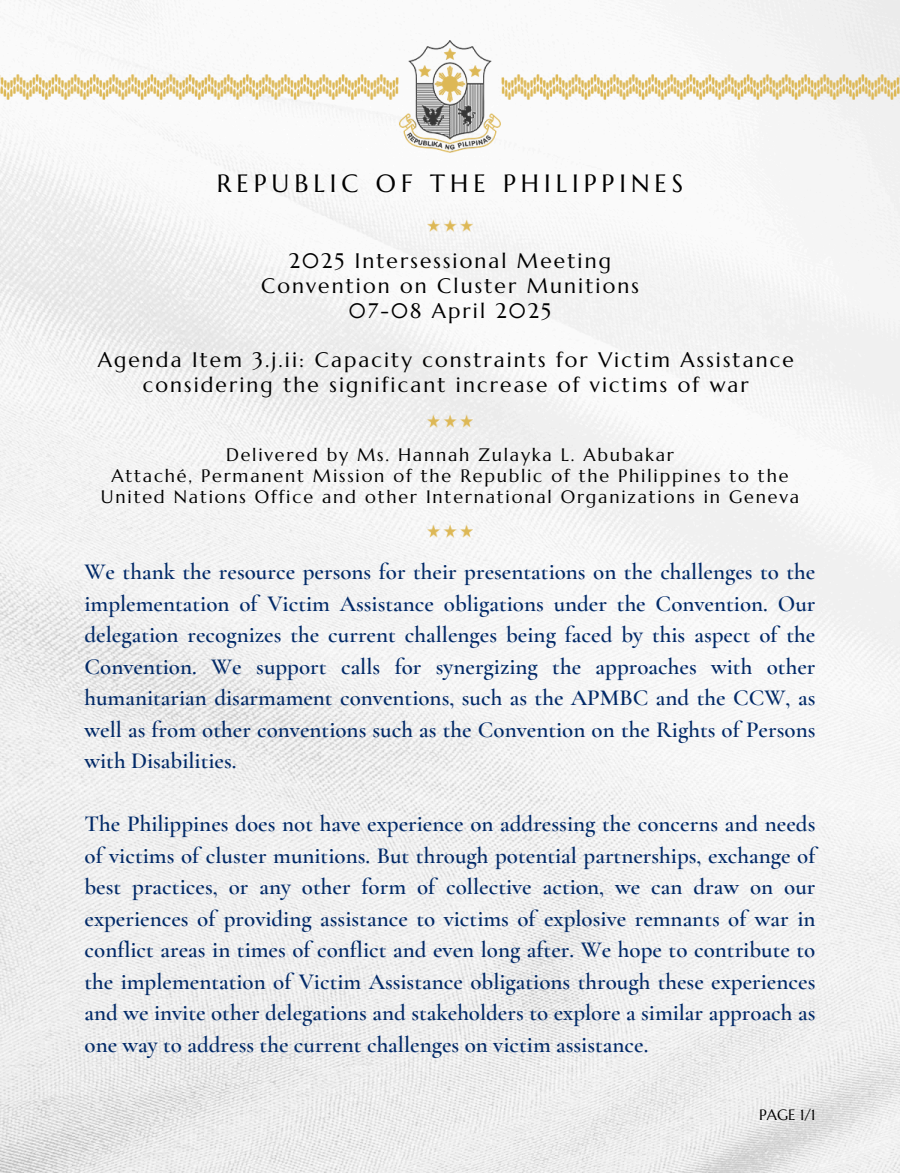
<style>
.page{position:relative;width:900px;height:1173px;background:#fff}
.page>*{position:absolute;margin:0;border:0;box-sizing:border-box;transform-origin:0 0}
.t1{font:25px "Marcellus";letter-spacing:.2em;color:#000}
.t2{font:600 23px/31.5px "Cormorant Garamond";color:#022a68;text-align:justify}
.t3{font:21px/24.8px "Marcellus";letter-spacing:.1em;color:#000;text-align:center}
.t4{font:18px/21px "Marcellus";letter-spacing:.1em;color:#000;text-align:center}
.t5{font:15px "Marcellus";color:#000}
</style>
<div class="page">
<img style="left:0;top:0;width:900px;height:1173px">
<img style="left:0;top:41px;width:900px;height:112px">
<img style="left:427px;top:219px;width:45px;height:13px">
<img style="left:427px;top:525px;width:45px;height:12px">
<img style="left:427px;top:415px;width:45px;height:12px">
<h3 class="t1" style="left:217px;top:168px;width:468px">REPUBLIC OF THE PHILIPPINES</h3>
<p class="t3" style="left:261px;top:249px;width:379px">2025 Intersessional Meeting<br>Convention on Cluster Munitions<br>07-08 April 2025</p>
<h1 class="t3" style="left:98px;top:348px;width:698px">Agenda Item 3.j.ii: Capacity constraints for Victim Assistance considering the significant increase of victims of war</h1>
<p class="t4" style="left:101px;top:444px;width:700px">Delivered by Ms. Hannah Zulayka L. Abubakar<br>Attaché, Permanent Mission of the Republic of the Philippines to the<br>United Nations Office and other International Organizations in Geneva</p>
<p class="t2" style="left:85px;top:556px;width:732px">We thank the resource persons for their presentations on the challenges to the implementation of Victim Assistance obligations under the Convention. Our delegation recognizes the current challenges being faced by this aspect of the Convention. We support calls for synergizing the approaches with other humanitarian disarmament conventions, such as the APMBC and the CCW, as well as from other conventions such as the Convention on the Rights of Persons with Disabilities.</p>
<h3 class="t2" style="left:85px;top:808px;width:732px">The Philippines does not have experience on addressing the concerns and needs of victims of cluster munitions. But through potential partnerships, exchange of best practices, or any other form of collective action, we can draw on our experiences of providing assistance to victims of explosive remnants of war in conflict areas in times of conflict and even long after. We hope to contribute to the implementation of Victim Assistance obligations through these experiences and we invite other delegations and stakeholders to explore a similar approach as one way to address the current challenges on victim assistance.</h3>
<h4 class="t5" style="left:759px;top:1105px;width:58px">PAGE 1/1</h4>
</div>
